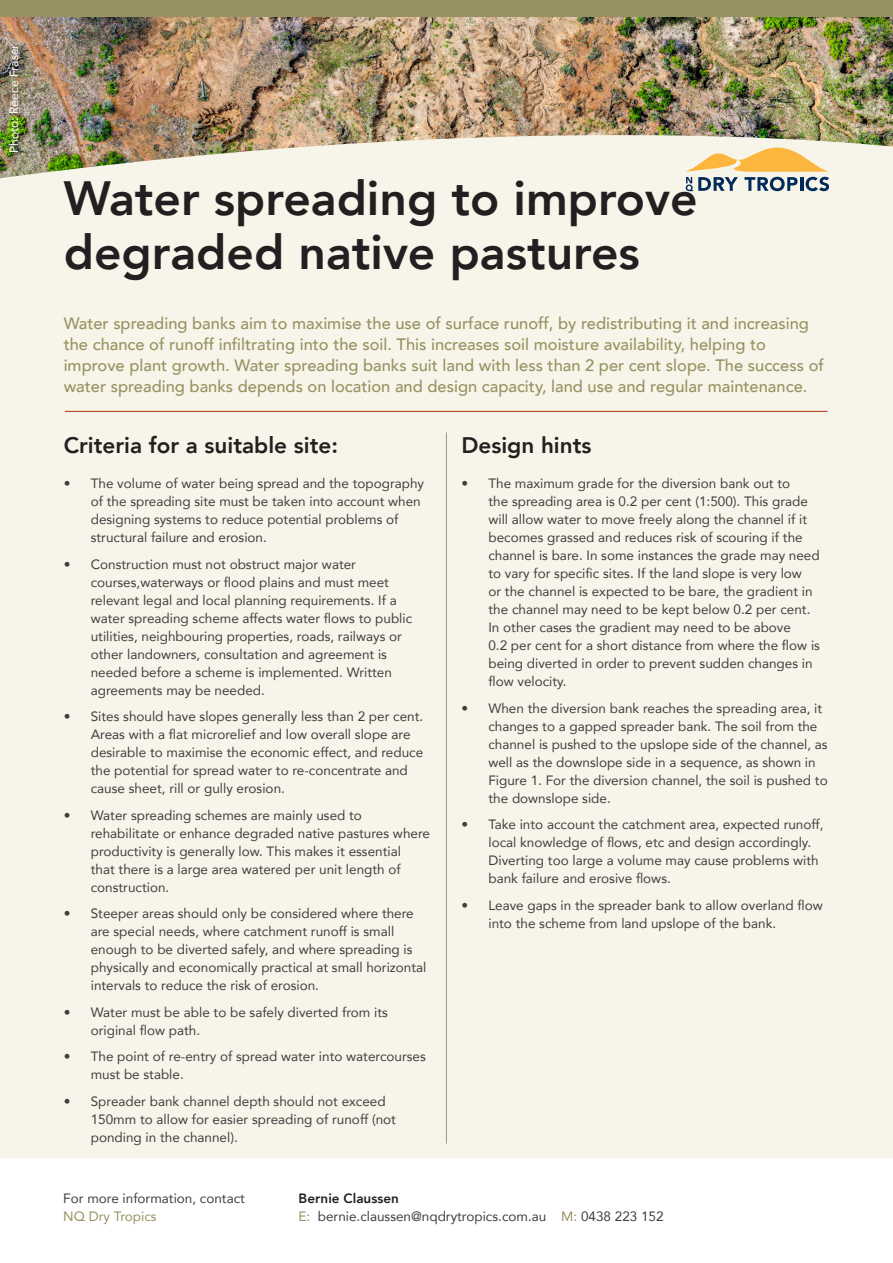
<style>
.page{position:relative;width:893px;height:1263px;background:#fff}
.page>*{position:absolute;margin:0;border:0;box-sizing:border-box;transform-origin:0 0}
.t1{font:800 48px/54px "Avenir";color:#231f20}
.Heading_3{font:800 22.5px "Avenir";color:#231f20}
.t2{font:500 16.5px/21px "Avenir";color:#989162}
.t3{font:13.5px/18px "Avenir";color:#3e3e3f}
.Heading_2{font:12px "Avenir";color:#fff}
.s1{color:#989162}
.s2{font-weight:800;color:#231f20}
</style>
<div class="page">
<div style="left:0;top:0;width:893px;height:1157px;background:#f7f5e9"></div>
<hr style="left:446px;top:432px;width:1px;height:711px;background:#939598">
<img style="left:0;top:17px;width:893px;height:85px">
<svg style="left:0;top:102px;width:893px;height:333px"></svg>
<svg style="left:685px;top:148px;width:144px;height:43px"></svg>
<div style="left:0;top:0;width:893px;height:17px;background:#989162"></div>
<p class="Heading_2" style="left:4px;top:153px;width:110px;rotate:-90deg">Photo: Reece Fraser</p>
<p class="t1" style="left:64px;top:172px;width:635px">Water spreading to improve degraded native pastures</p>
<p class="t2" style="left:64px;top:312px;width:762px">Water spreading banks aim to maximise the use of surface runoff, by redistributing it and increasing the chance of runoff infiltrating into the soil. This increases soil moisture availability, helping to improve plant growth. Water spreading banks suit land with less than 2 per cent slope. The success of water spreading banks depends on location and design capacity, land use and regular maintenance.</p>
<p class="Heading_3" style="left:64px;top:428px;width:276px">Criteria for a suitable site:</p>
<p class="t3" style="left:91px;top:474px;width:335px;text-indent:-27px">• The volume of water being spread and the topography of the spreading site must be taken into account when designing systems to reduce potential problems of structural failure and erosion.</p>
<p class="t3" style="left:91px;top:555px;width:323px;text-indent:-27px">• Construction must not obstruct major water courses,waterways or flood plains and must meet relevant legal and local planning requirements. If a water spreading scheme affects water flows to public utilities, neighbouring properties, roads, railways or other landowners, consultation and agreement is needed before a scheme is implemented. Written agreements may be needed.</p>
<p class="t3" style="left:91px;top:707px;width:334px;text-indent:-27px">• Sites should have slopes generally less than 2 per cent.<br>Areas with a flat microrelief and low overall slope are desirable to maximise the economic effect, and reduce the potential for spread water to re-concentrate and cause sheet, rill or gully erosion.</p>
<p class="t3" style="left:91px;top:806px;width:341px;text-indent:-27px">• Water spreading schemes are mainly used to rehabilitate or enhance degraded native pastures where productivity is generally low. This makes it essential<br>that there is a large area watered per unit length of construction.</p>
<p class="t3" style="left:91px;top:904px;width:337px;text-indent:-27px">• Steeper areas should only be considered where there are special needs, where catchment runoff is small enough to be diverted safely, and where spreading is physically and economically practical at small horizontal intervals to reduce the risk of erosion.</p>
<p class="t3" style="left:91px;top:1003px;width:299px;text-indent:-27px">• Water must be able to be safely diverted from its original flow path.</p>
<p class="t3" style="left:91px;top:1047px;width:336px;text-indent:-27px">• The point of re-entry of spread water into watercourses must be stable.</p>
<p class="t3" style="left:91px;top:1092px;width:307px;text-indent:-27px">• Spreader bank channel depth should not exceed<br>150mm to allow for easier spreading of runoff (not ponding in the channel).</p>
<p class="Heading_3" style="left:461px;top:428px;width:132px">Design hints</p>
<p class="t3" style="left:488px;top:474px;width:333px;text-indent:-27px">• The maximum grade for the diversion bank out to<br>the spreading area is 0.2 per cent (1:500). This grade will allow water to move freely along the channel if it becomes grassed and reduces risk of scouring if the channel is bare. In some instances the grade may need to vary for specific sites. If the land slope is very low<br>or the channel is expected to be bare, the gradient in the channel may need to be kept below 0.2 per cent.<br>In other cases the gradient may need to be above<br>0.2 per cent for a short distance from where the flow is being diverted in order to prevent sudden changes in flow velocity.</p>
<p class="t3" style="left:488px;top:699px;width:341px;text-indent:-27px">• When the diversion bank reaches the spreading area, it changes to a gapped spreader bank. The soil from the channel is pushed to the upslope side of the channel, as well as the downslope side in a sequence, as shown in Figure 1. For the diversion channel, the soil is pushed to the downslope side.</p>
<p class="t3" style="left:488px;top:815px;width:337px;text-indent:-27px">• Take into account the catchment area, expected runoff, local knowledge of flows, etc and design accordingly.<br>Diverting too large a volume may cause problems with bank failure and erosive flows.</p>
<p class="t3" style="left:488px;top:896px;width:336px;text-indent:-27px">• Leave gaps in the spreader bank to allow overland flow into the scheme from land upslope of the bank.</p>
<p class="t3" style="left:63px;top:1189px;width:183px">For more information, contact<br><span class="s1">NQ Dry Tropics</span></p>
<p class="t3" style="left:299px;top:1189px;width:367px"><span class="s2">Bernie Claussen<br></span><span class="s1">E:</span> bernie.claussen@nqdrytropics.com.au <span class="s1">M:</span> 0438 223 152</p>
</div>
